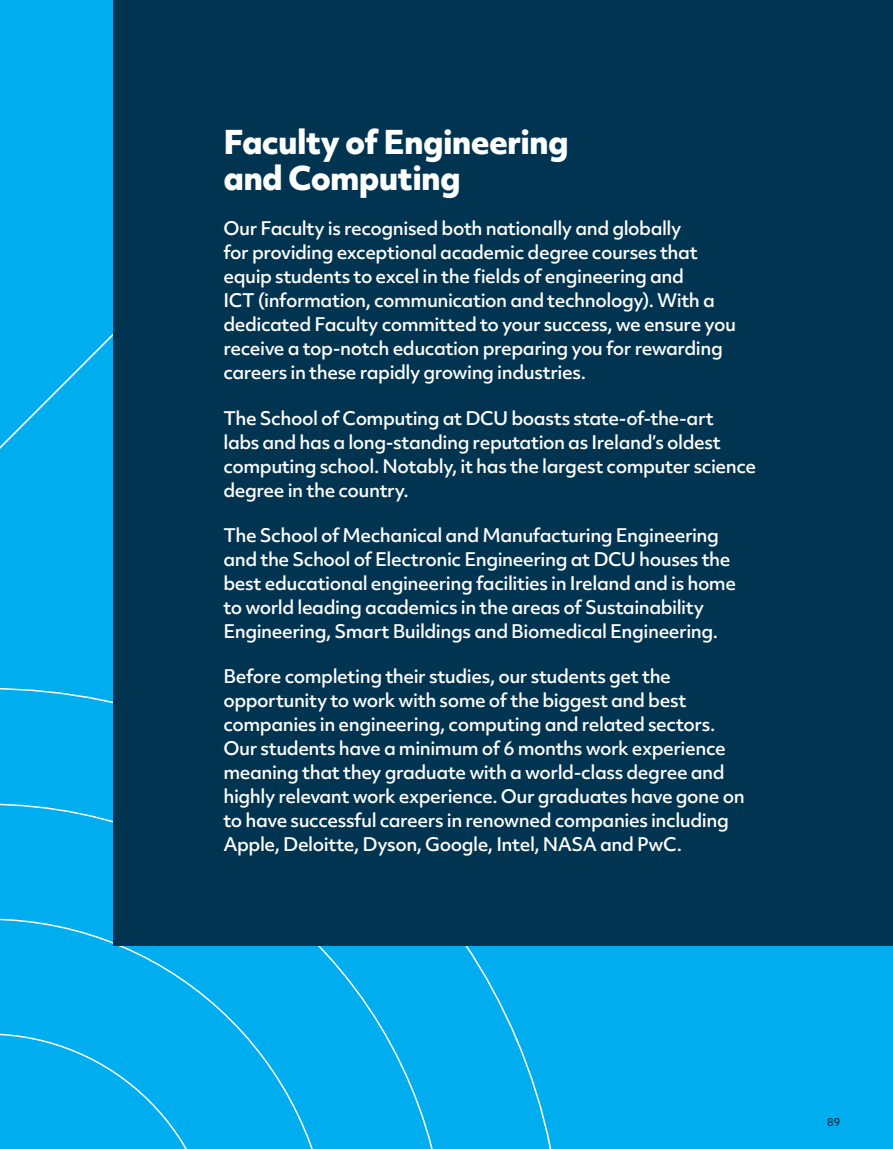
<style>
.page{position:relative;width:893px;height:1149px;background:#fff}
.page>*{position:absolute;margin:0;border:0;box-sizing:border-box;transform-origin:0 0}
.t1{font:800 31.5px/36px "Objektiv Mk 2";letter-spacing:-.025em;color:#fff}
.t2{font:500 18px/24px "Objektiv Mk 2";letter-spacing:-.025em;color:#fff}
.t3{font:500 10.5px "Objektiv Mk 2";color:#013451}
</style>
<div class="page">
<div style="left:0;top:0;width:893px;height:1148px;background:#00aeef"></div>
<div style="left:0;top:802px;width:448px;height:346px;background:#00aeef"></div>
<div style="left:114px;top:0;width:779px;height:945px;background:#013451"></div>
<div style="left:0;top:1032px;width:218px;height:117px;background:#00aeef"></div>
<h1 class="t1" style="left:223px;top:123px;width:347px">Faculty of Engineering and Computing</h1>
<p class="t2" style="left:223px;top:216px;width:514px">Our Faculty is recognised both nationally and globally<br>for providing exceptional academic degree courses that equip students to excel in the fields of engineering and<br>ICT (information, communication and technology). With a dedicated Faculty committed to your success, we ensure you receive a top-notch education preparing you for rewarding careers in these rapidly growing industries.</p>
<p class="t2" style="left:223px;top:405px;width:534px">The School of Computing at DCU boasts state-of-the-art<br>labs and has a long-standing reputation as Ireland’s oldest computing school. Notably, it has the largest computer science degree in the country.</p>
<p class="t2" style="left:223px;top:522px;width:514px">The School of Mechanical and Manufacturing Engineering and the School of Electronic Engineering at DCU houses the best educational engineering facilities in Ireland and is home to world leading academics in the areas of Sustainability Engineering, Smart Buildings and Biomedical Engineering.</p>
<p class="t2" style="left:223px;top:664px;width:523px">Before completing their studies, our students get the opportunity to work with some of the biggest and best companies in engineering, computing and related sectors.<br>Our students have a minimum of 6 months work experience meaning that they graduate with a world-class degree and highly relevant work experience. Our graduates have gone on to have successful careers in renowned companies including Apple, Deloitte, Dyson, Google, Intel, NASA and PwC.</p>
<p class="t3" style="left:827px;top:1114px;width:14px">89</p>
</div>
